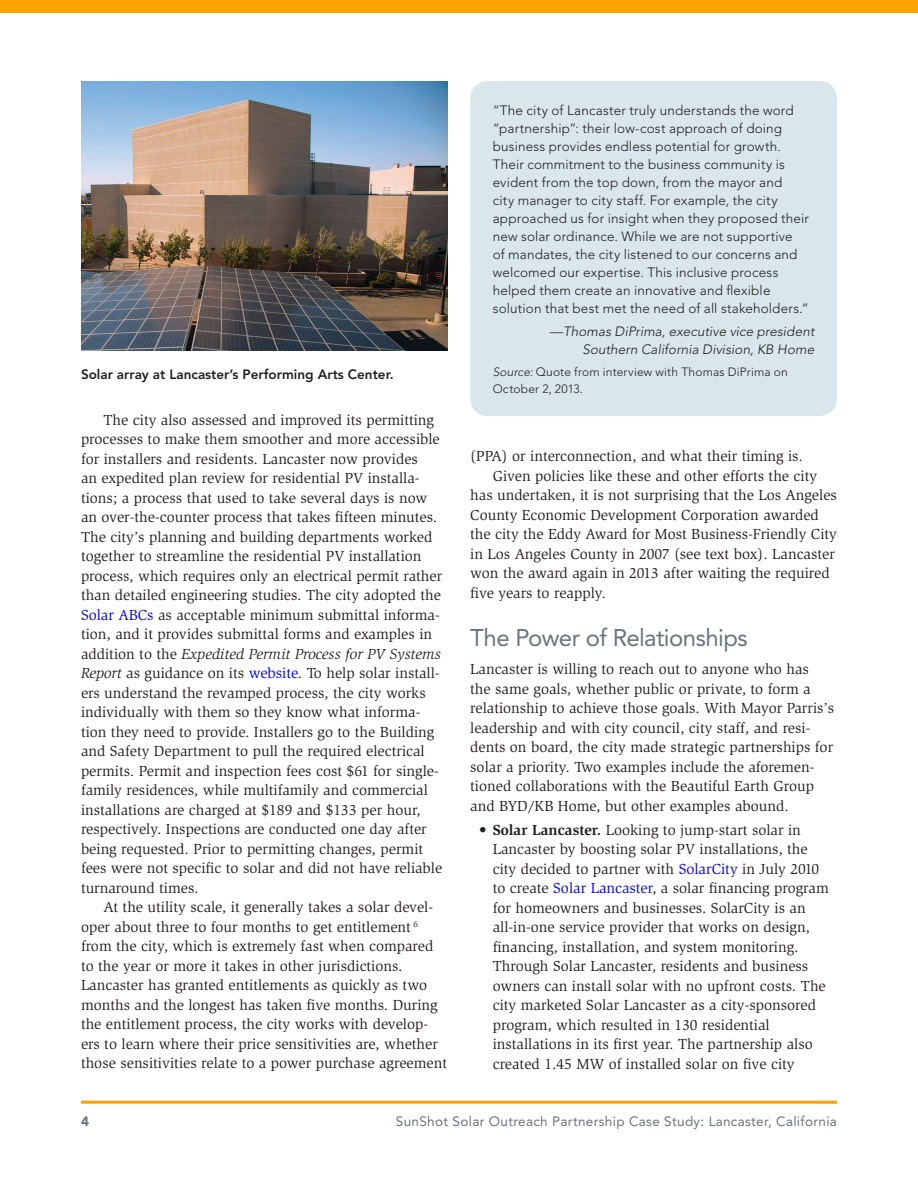
<style>
.page{position:relative;width:918px;height:1188px;background:#fff}
.page>*{position:absolute;margin:0;border:0;box-sizing:border-box;transform-origin:0 0}
.ha{font:24px "Avenir LT Std";letter-spacing:-.025em;color:#6a747b}
.t{font:15px/19.5px "Slimbach Std";color:#231f20}
.t1{font:15px/19.5px "Slimbach Std";color:#231f20}
.st1{font:300 13.5px/18px "Avenir LT Std";letter-spacing:.01em;color:#231f20}
.st1-2{font:italic 300 13.5px/18px "Avenir LT Std";letter-spacing:.005em;color:#231f20;text-align:right}
.None-2{font:13.5px "Avenir LT Std";letter-spacing:.025em;color:#6a747b}
.cp{font:800 13.5px "Avenir LT Std";color:#231f20}
.t2{font:900 13.5px "Avenir LT Std";color:#6a747b}
.st1-3{font:300 12px/16.5px "Avenir LT Std";letter-spacing:.015em;color:#231f20}
.s1{color:#00f}
.s2{font-style:italic}
.s3{font-style:normal}
.s4{font-weight:700}
</style>
<div class="page">
<hr style="left:81px;top:1101px;width:756px;height:3px;background:#ffa300">
<div style="left:0;top:0;width:918px;height:14px;background:#ffa300"></div>
<img style="left:81px;top:81px;width:367px;height:270px">
<div style="left:470px;top:81px;width:367px;height:335px;background:#d9e6ec;border-radius:18px"></div>
<p class="cp" style="left:81px;top:367px;width:314px">Solar array at Lancaster’s Performing Arts Center.</p>
<p class="t" style="left:81px;top:410px;width:363px;text-indent:22px">The city also assessed and improved its permitting processes to make them smoother and more accessible for installers and residents. Lancaster now provides<br>an expedited plan review for residential PV installa&shy;tions; a process that used to take several days is now an over-the-counter process that takes fifteen minutes.<br>The city’s planning and building departments worked together to streamline the residential PV installation process, which requires only an electrical permit rather than detailed engineering studies. The city adopted the <span class="s1">Solar ABCs</span> as acceptable minimum submittal informa&shy;tion, and it provides submittal forms and examples in addition to the <span class="s2">Expedited Permit Process for PV Systems Report</span> as guidance on its <span class="s1">website</span>. To help solar install&shy;ers understand the revamped process, the city works individually with them so they know what informa&shy;tion they need to provide. Installers go to the Building and Safety Department to pull the required electrical permits. Permit and inspection fees cost $61 for single&shy;family residences, while multifamily and commercial installations are charged at $189 and $133 per hour, respectively. Inspections are conducted one day after being requested. Prior to permitting changes, permit fees were not specific to solar and did not have reliable turnaround times.</p>
<p class="t" style="left:81px;top:897px;width:368px;text-indent:22px">At the utility scale, it generally takes a solar devel&shy;oper about three to four months to get entitlement <sup>6 </sup>from the city, which is extremely fast when compared to the year or more it takes in other jurisdictions.<br>Lancaster has granted entitlements as quickly as two months and the longest has taken five months. During the entitlement process, the city works with develop&shy;ers to learn where their price sensitivities are, whether those sensitivities relate to a power purchase agreement</p>
<p class="st1" style="left:493px;top:102px;width:318px">“The city of Lancaster truly understands the word “partnership”: their low-cost approach of doing business provides endless potential for growth.<br>Their commitment to the business community is evident from the top down, from the mayor and<br>city manager to city staff. For example, the city approached us for insight when they proposed their new solar ordinance. While we are not supportive<br>of mandates, the city listened to our concerns and welcomed our expertise. This inclusive process helped them create an innovative and flexible solution that best met the need of all stakeholders.”</p>
<p class="st1-2" style="left:550px;top:322px;width:266px"><span class="s3">—</span>Thomas DiPrima, executive vice president<br>Southern California Division, KB Home</p>
<p class="st1-3" style="left:493px;top:364px;width:297px"><span class="s2">Source:</span> Quote from interview with Thomas DiPrima on<br>October 2, 2013.</p>
<p class="t" style="left:470px;top:447px;width:334px">(PPA) or interconnection, and what their timing is.</p>
<p class="t" style="left:470px;top:466px;width:368px;text-indent:22px">Given policies like these and other efforts the city has undertaken, it is not surprising that the Los Angeles County Economic Development Corporation awarded the city the Eddy Award for Most Business-Friendly City in Los Angeles County in 2007 (see text box). Lancaster won the award again in 2013 after waiting the required five years to reapply.</p>
<p class="ha" style="left:470px;top:624px;width:279px">The Power of Relationships</p>
<p class="t1" style="left:470px;top:660px;width:365px">Lancaster is willing to reach out to anyone who has<br>the same goals, whether public or private, to form a relationship to achieve those goals. With Mayor Parris’s leadership and with city council, city staff, and resi&shy;dents on board, the city made strategic partnerships for solar a priority. Two examples include the aforemen&shy;tioned collaborations with the Beautiful Earth Group and BYD/KB Home, but other examples abound.</p>
<p class="t" style="left:493px;top:820px;width:338px;text-indent:-14px"><span class="s4">• Solar Lancaster.</span> Looking to jump-start solar in Lancaster by boosting solar PV installations, the city decided to partner with <span class="s1">SolarCity</span> in July 2010 to create <span class="s1">Solar Lancaster</span>, a solar financing program for homeowners and businesses. SolarCity is an all-in-one service provider that works on design, financing, installation, and system monitoring.<br>Through Solar Lancaster, residents and business owners can install solar with no upfront costs. The city marketed Solar Lancaster as a city-sponsored program, which resulted in 130 residential installations in its first year. The partnership also created 1.45 MW of installed solar on five city</p>
<p class="t2" style="left:81px;top:1113px;width:9px">4</p>
<p class="None-2" style="left:396px;top:1114px;width:443px">SunShot Solar Outreach Partnership Case Study: Lancaster, California</p>
</div>
